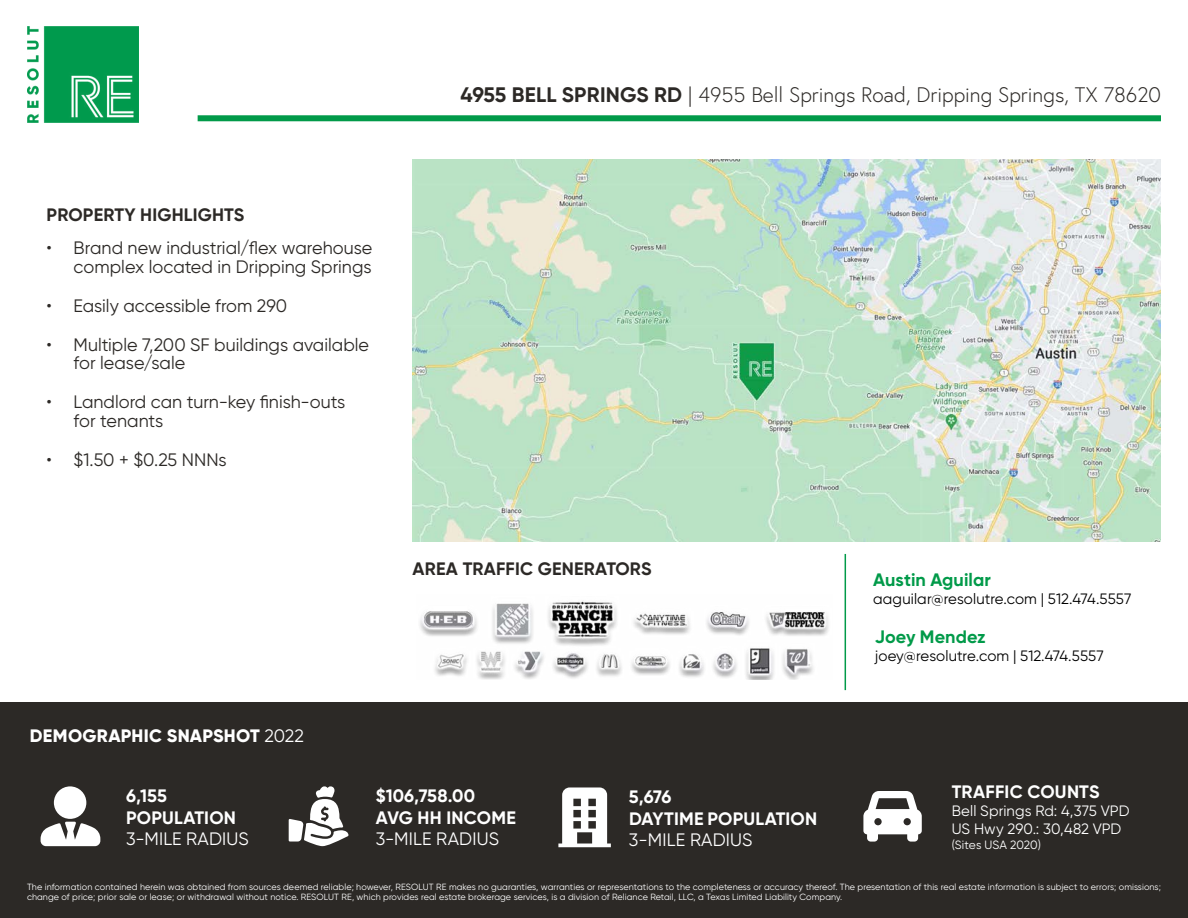
<style>
.page{position:relative;width:1188px;height:918px;background:#fff}
.page>*{position:absolute;margin:0;border:0;box-sizing:border-box;transform-origin:0 0}
.t1{font:300 21px "Europa";color:#2c2926}
.t2{font:18px/18.8px "Gilroy";color:#2c2926}
.t3{font:700 18px/21.6px "Gilroy";letter-spacing:.01em;color:#fff}
.t4{font:700 18px "Gilroy";letter-spacing:.01em;color:#2c2926}
.t5{font:18px "Gilroy";letter-spacing:.01em;color:#fff}
.t6{font:800 18px "Gilroy";letter-spacing:.015em;color:#fff}
.t7{font:700 18px "Gilroy";letter-spacing:.005em;color:#019a49}
.t8{font:15px "Gilroy";letter-spacing:.005em;color:#000}
.t9{font:15px/18px "Gilroy";letter-spacing:.005em;color:#fff}
.t10{font:12px "Gilroy";letter-spacing:.005em;color:#fff}
.t11{font:9px/10.5px "Gilroy";letter-spacing:.01em;color:#fff}
.s1{font-weight:400}
.s2{font-family:"Gilroy";font-weight:700}
</style>
<div class="page">
<img style="left:413px;top:160px;width:748px;height:382px">
<img style="left:420px;top:601px;width:409px;height:79px">
<hr style="left:845px;top:554px;width:1px;height:136px;background:#019a49">
<div style="left:0;top:702px;width:1188px;height:216px;background:#2c2926"></div>
<img style="left:27px;top:27px;width:112px;height:95px">
<div style="left:54px;top:786px;width:32px;height:33px;background:#fff;border-radius:50%"></div>
<svg style="left:41px;top:822px;width:59px;height:24px"></svg>
<svg style="left:289px;top:786px;width:59px;height:60px"></svg>
<svg style="left:863px;top:791px;width:59px;height:51px"></svg>
<svg style="left:558px;top:787px;width:53px;height:60px"></svg>
<div style="left:198px;top:115px;width:963px;height:6px;background:#019a49"></div>
<h2 class="t4" style="left:47px;top:203px;width:199px">PROPERTY HIGHLIGHTS</h2>
<h2 class="t2" style="left:47px;top:238px;width:327px;text-align:right">• Brand new industrial/flex warehouse complex located in Dripping Springs</h2>
<h2 class="t2" style="left:47px;top:296px;width:242px">• Easily accessible from 290</h2>
<h2 class="t2" style="left:74px;top:335px;width:297px;text-indent:-27px">• Multiple 7,200 SF buildings available for lease/sale</h2>
<h2 class="t2" style="left:74px;top:393px;width:273px;text-indent:-27px">• Landlord can turn-key finish-outs for tenants</h2>
<h2 class="t2" style="left:47px;top:450px;width:182px">• $1.50 + $0.25 NNNs</h2>
<h2 class="t6" style="left:30px;top:724px;width:276px">DEMOGRAPHIC SNAPSHOT <span class="s1">2022</span></h2>
<h1 class="t1" style="left:461px;top:81px;width:702px"><span class="s2">4955 BELL SPRINGS RD</span> | 4955 Bell Springs Road, Dripping Springs, TX 78620</h1>
<h2 class="t4" style="left:413px;top:558px;width:240px">AREA TRAFFIC GENERATORS</h2>
<h2 class="t7" style="left:873px;top:568px;width:119px">Austin Aguilar</h2>
<h3 class="t8" style="left:873px;top:589px;width:260px">aaguilar@resolutre.com | 512.474.5557</h3>
<h2 class="t7" style="left:875px;top:626px;width:112px">Joey Mendez</h2>
<h3 class="t8" style="left:875px;top:647px;width:230px">joey@resolutre.com | 512.474.5557</h3>
<h2 class="t3" style="left:126px;top:785px;width:111px">6,155<br>POPULATION</h2>
<h2 class="t5" style="left:126px;top:828px;width:124px">3-MILE RADIUS</h2>
<h2 class="t3" style="left:376px;top:785px;width:142px">$106,758.00<br>AVG HH INCOME</h2>
<h2 class="t5" style="left:376px;top:828px;width:125px">3-MILE RADIUS</h2>
<h2 class="t3" style="left:629px;top:786px;width:190px">5,676<br>DAYTIME POPULATION</h2>
<h2 class="t5" style="left:629px;top:829px;width:125px">3-MILE RADIUS</h2>
<h2 class="t3" style="left:952px;top:781px;width:149px">TRAFFIC COUNTS</h2>
<h3 class="t9" style="left:952px;top:802px;width:179px">Bell Springs Rd: 4,375 VPD<br>US Hwy 290.: 30,482 VPD</h3>
<h3 class="t10" style="left:952px;top:837px;width:91px">(Sites USA 2020)</h3>
<p class="t11" style="left:27px;top:881px;width:1135px">The information contained herein was obtained from sources deemed reliable; however, RESOLUT RE makes no guaranties, warranties or representations to the completeness or accuracy thereof. The presentation of this real estate information is subject to errors; omissions; change of price; prior sale or lease; or withdrawal without notice. RESOLUT RE, which provides real estate brokerage services, is a division of Reliance Retail, LLC, a Texas Limited Liability Company.</p>
</div>
